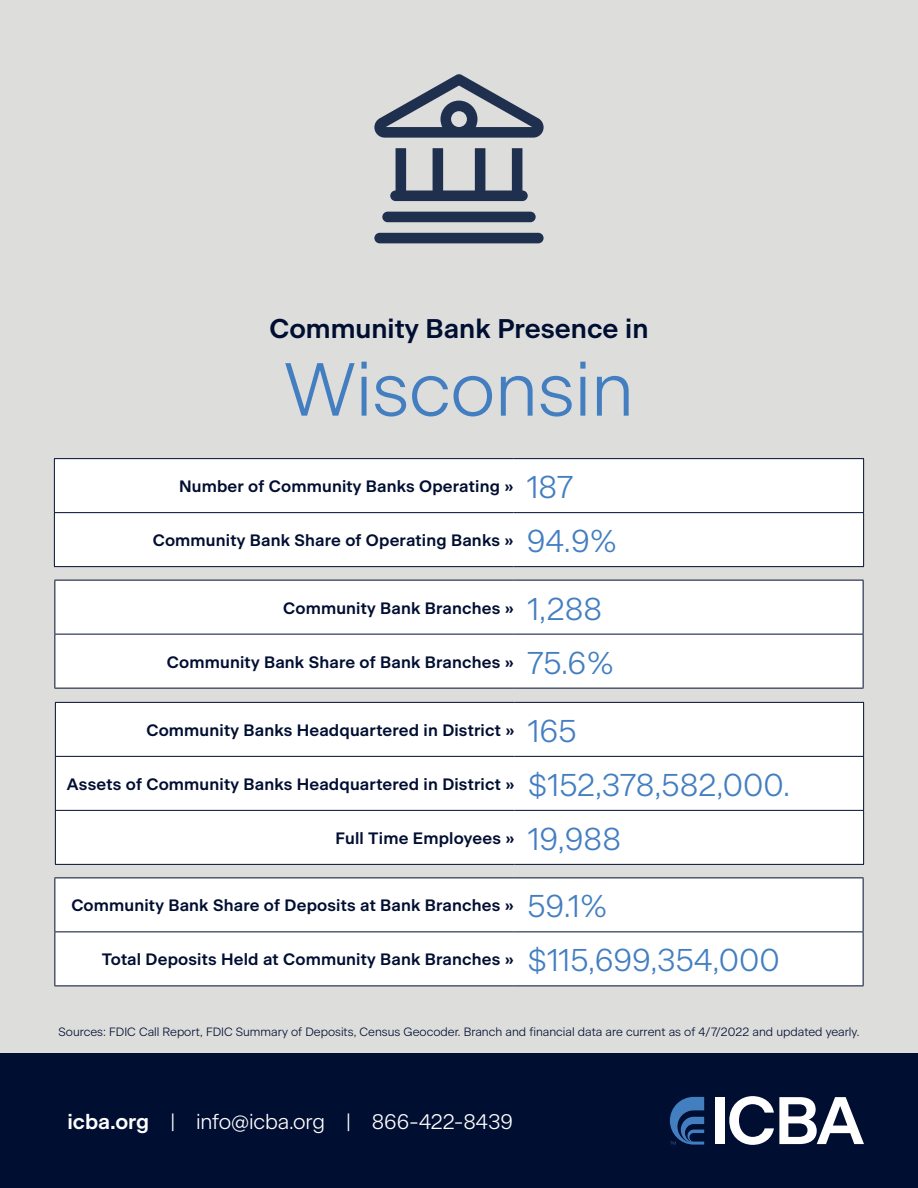
<style>
.page{position:relative;width:918px;height:1188px;background:#fff}
.page>*{position:absolute;margin:0;border:0;box-sizing:border-box;transform-origin:0 0}
.state{font:300 75px "Beausite Classic";color:#437ec1}
.stat{font:300 31.5px "Beausite Classic";color:#437ec1}
.heading{font:600 27px "Beausite Classic";color:#000e31}
.t1{font:300 21px "Beausite Classic";letter-spacing:-.005em;color:#fff}
.stat_text{font:600 16.5px "Beausite Classic";letter-spacing:.01em;color:#000e31}
.t2{font:300 12px "Beausite Classic";color:#000e31}
.s1{font-weight:600}
</style>
<div class="page">
<div style="left:0;top:0;width:918px;height:1053px;background:#dddddb"></div>
<div style="left:0;top:1053px;width:918px;height:135px;background:#000e31"></div>
<div style="left:715px;top:1097px;width:9px;height:47px;background:#fff"></div>
<svg style="left:729px;top:1096px;width:135px;height:49px"></svg>
<svg style="left:670px;top:1097px;width:34px;height:48px"></svg>
<div style="left:55px;top:460px;width:808px;height:106px;background:#fff"></div>
<hr style="left:54px;top:458px;width:459px;height:1px;background:#000e31">
<hr style="left:54px;top:459px;width:1px;height:53px;background:#000e31">
<hr style="left:513px;top:458px;width:351px;height:1px;background:#000e31">
<hr style="left:863px;top:459px;width:1px;height:53px;background:#000e31">
<hr style="left:54px;top:512px;width:459px;height:1px;background:#000e31">
<hr style="left:54px;top:513px;width:1px;height:53px;background:#000e31">
<hr style="left:513px;top:512px;width:351px;height:1px;background:#000e31">
<hr style="left:863px;top:513px;width:1px;height:53px;background:#000e31">
<hr style="left:54px;top:566px;width:459px;height:1px;background:#000e31">
<hr style="left:513px;top:566px;width:351px;height:1px;background:#000e31">
<div style="left:55px;top:581px;width:808px;height:107px;background:#fff"></div>
<hr style="left:54px;top:580px;width:460px;height:1px;background:#000e31">
<hr style="left:54px;top:580px;width:1px;height:54px;background:#000e31">
<hr style="left:514px;top:580px;width:349px;height:1px;background:#000e31">
<hr style="left:863px;top:580px;width:1px;height:54px;background:#000e31">
<hr style="left:54px;top:634px;width:460px;height:1px;background:#000e31">
<hr style="left:54px;top:634px;width:1px;height:54px;background:#000e31">
<hr style="left:514px;top:634px;width:349px;height:1px;background:#000e31">
<hr style="left:863px;top:634px;width:1px;height:54px;background:#000e31">
<hr style="left:54px;top:688px;width:460px;height:1px;background:#000e31">
<hr style="left:514px;top:688px;width:349px;height:1px;background:#000e31">
<div style="left:55px;top:879px;width:808px;height:107px;background:#fff"></div>
<hr style="left:54px;top:878px;width:460px;height:1px;background:#000e31">
<hr style="left:54px;top:878px;width:1px;height:54px;background:#000e31">
<hr style="left:514px;top:878px;width:349px;height:1px;background:#000e31">
<hr style="left:863px;top:878px;width:1px;height:54px;background:#000e31">
<hr style="left:54px;top:932px;width:460px;height:1px;background:#000e31">
<hr style="left:54px;top:932px;width:1px;height:54px;background:#000e31">
<hr style="left:514px;top:932px;width:349px;height:1px;background:#000e31">
<hr style="left:863px;top:932px;width:1px;height:54px;background:#000e31">
<hr style="left:54px;top:986px;width:460px;height:1px;background:#000e31">
<hr style="left:514px;top:986px;width:349px;height:1px;background:#000e31">
<div style="left:56px;top:703px;width:807px;height:161px;background:#fff"></div>
<hr style="left:55px;top:702px;width:459px;height:1px;background:#000e31">
<hr style="left:55px;top:703px;width:1px;height:53px;background:#000e31">
<hr style="left:514px;top:702px;width:350px;height:1px;background:#000e31">
<hr style="left:863px;top:703px;width:1px;height:53px;background:#000e31">
<hr style="left:55px;top:756px;width:459px;height:1px;background:#000e31">
<hr style="left:55px;top:757px;width:1px;height:53px;background:#000e31">
<hr style="left:514px;top:756px;width:350px;height:1px;background:#000e31">
<hr style="left:863px;top:757px;width:1px;height:53px;background:#000e31">
<hr style="left:55px;top:810px;width:459px;height:1px;background:#000e31">
<hr style="left:55px;top:811px;width:1px;height:53px;background:#000e31">
<hr style="left:514px;top:810px;width:350px;height:1px;background:#000e31">
<hr style="left:863px;top:811px;width:1px;height:53px;background:#000e31">
<hr style="left:55px;top:864px;width:459px;height:1px;background:#000e31">
<hr style="left:514px;top:864px;width:350px;height:1px;background:#000e31">
<svg style="left:374px;top:74px;width:170px;height:169px"></svg>
<p class="heading" style="left:270px;top:308px;width:380px">Community Bank Presence in</p>
<p class="state" style="left:284px;top:333px;width:351px">Wisconsin</p>
<p class="stat_text" style="left:179px;top:474px;width:336px">Number of Community Banks Operating »</p>
<p class="stat" style="left:527px;top:463px;width:48px">187</p>
<p class="stat_text" style="left:153px;top:528px;width:362px">Community Bank Share of Operating Banks »</p>
<p class="stat" style="left:527px;top:517px;width:92px">94.9%</p>
<p class="stat_text" style="left:283px;top:595px;width:232px">Community Bank Branches »</p>
<p class="stat" style="left:527px;top:585px;width:76px">1,288</p>
<p class="stat_text" style="left:167px;top:649px;width:348px">Community Bank Share of Bank Branches »</p>
<p class="stat" style="left:527px;top:639px;width:88px">75.6%</p>
<p class="stat_text" style="left:146px;top:718px;width:370px">Community Banks Headquartered in District »</p>
<p class="stat" style="left:528px;top:707px;width:50px">165</p>
<p class="stat_text" style="left:67px;top:772px;width:449px">Assets of Community Banks Headquartered in District »</p>
<p class="stat" style="left:528px;top:761px;width:264px">$152,378,582,000.</p>
<p class="stat_text" style="left:335px;top:826px;width:180px">Full Time Employees »</p>
<p class="stat" style="left:528px;top:815px;width:95px">19,988</p>
<p class="stat_text" style="left:71px;top:893px;width:444px">Community Bank Share of Deposits at Bank Branches »</p>
<p class="stat" style="left:527px;top:883px;width:81px">59.1%</p>
<p class="stat_text" style="left:102px;top:947px;width:414px">Total Deposits Held at Community Bank Branches »</p>
<p class="stat" style="left:527px;top:937px;width:254px">$115,699,354,000</p>
<p class="t2" style="left:59px;top:1022px;width:802px">Sources: FDIC Call Report, FDIC Summary of Deposits, Census Geocoder. Branch and financial data are current as of 4/7/2022 and updated yearly.</p>
<p class="t1" style="left:68px;top:1106px;width:447px"><span class="s1">icba.org</span> | info@icba.org | 866-422-8439</p>
</div>
